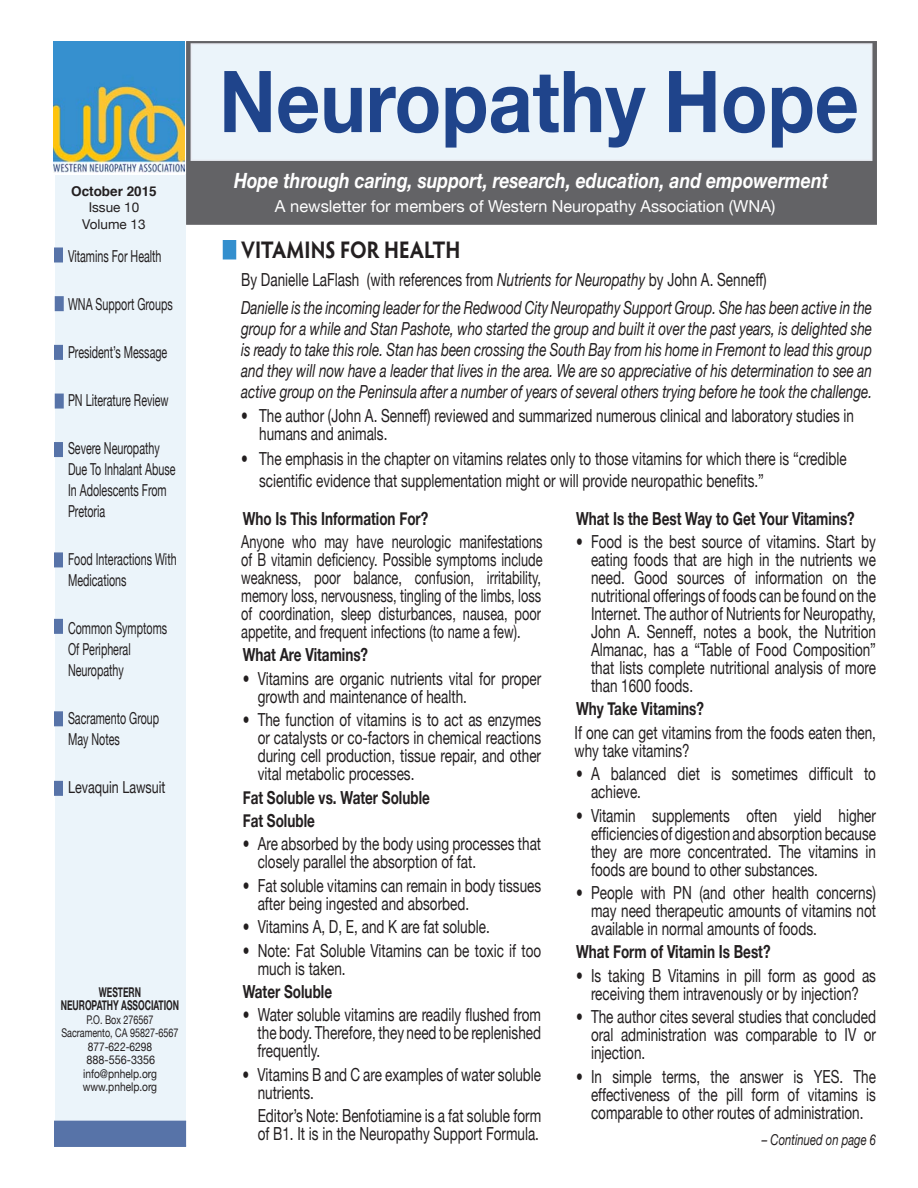
<style>
.page{position:relative;width:918px;height:1188px;background:#fff}
.page>*{position:absolute;margin:0;border:0;box-sizing:border-box;transform-origin:0 0}
.t1{font:700 85.5px "Helvetica Neue";color:#1f448b;scale:.9 1}
.t2{font:700 24px "Hypatia Sans Pro";color:#231f20;scale:.85 1}
.t3{font:italic 700 21px "Helvetica Neue";color:#fff;scale:.84 1}
.t4{font:18px/18px "Helvetica Neue";color:#231f20;scale:.75 1}
.t5{font:italic 18px/21px "Helvetica Neue";color:#231f20;scale:.75 1}
.t6{font:18px/18px "Helvetica Neue";color:#231f20;text-align:justify;scale:.71 1}
.t7{font:700 18px/23.4px "Helvetica Neue";color:#231f20;scale:.75 1}
.t8{font:16.5px/21px "Helvetica Neue";color:#231f20;scale:.65 1}
.t9{font:16.5px "Helvetica Neue";color:#fff}
.t10{font:16.5px "Helvetica Neue";color:#231f20;scale:.76 1}
.t11{font:italic 15px "Helvetica Neue";color:#231f20;scale:.75 1}
.t12{font:700 13.5px/13.5px "Helvetica Neue";color:#231f20;text-align:center;scale:.63 1}
.t13{font:13.5px/16.5px "Helvetica Neue";color:#231f20;text-align:center}
.t14{font:700 13.5px "Helvetica";color:#231f20}
.t15{font:12px/13.5px "Helvetica Neue";color:#231f20;text-align:center;scale:.75 1}
.s1{font-style:normal}
</style>
<div class="page">
<div style="left:55px;top:174px;width:130px;height:971px;background:#ebf4fa"></div>
<div style="left:186px;top:41px;width:691px;height:184px;background:#636366;border:2px solid #636366"></div>
<div style="left:191px;top:43px;width:681px;height:118px;background:#ebf4fa;border:2px solid #e9ecf3"></div>
<div style="left:54px;top:247px;width:9px;height:15px;background:#5773a8"></div>
<div style="left:55px;top:296px;width:9px;height:15px;background:#5773a8;border:2px solid #5773a8"></div>
<div style="left:54px;top:1121px;width:133px;height:26px;background:#5773a8"></div>
<div style="left:54px;top:711px;width:9px;height:15px;background:#5773a8"></div>
<div style="left:54px;top:345px;width:9px;height:15px;background:#5773a8"></div>
<div style="left:54px;top:781px;width:9px;height:15px;background:#5773a8"></div>
<div style="left:54px;top:619px;width:9px;height:15px;background:#5773a8"></div>
<div style="left:55px;top:394px;width:9px;height:15px;background:#5773a8;border:2px solid #5773a8"></div>
<div style="left:223px;top:240px;width:13px;height:20px;background:#338fce"></div>
<div style="left:54px;top:552px;width:9px;height:15px;background:#5773a8"></div>
<div style="left:54px;top:442px;width:9px;height:15px;background:#5773a8"></div>
<img style="left:53px;top:41px;width:132px;height:132px">
<p class="t14" style="left:71px;top:180px;width:87px">October 2015</p>
<p class="t13" style="left:82px;top:199px;width:65px">Issue 10<br>Volume 13</p>
<p class="t8" style="left:68px;top:245px;width:145px">Vitamins For Health</p>
<p class="t8" style="left:68px;top:293px;width:163px">WNA Support Groups</p>
<p class="t8" style="left:68px;top:341px;width:154px">President’s Message</p>
<p class="t8" style="left:68px;top:389px;width:156px">PN Literature Review</p>
<p class="t8" style="left:68px;top:437px;width:167px">Severe Neuropathy<br>Due To Inhalant Abuse<br>In Adolescents From<br>Pretoria</p>
<p class="t8" style="left:68px;top:548px;width:169px">Food Interactions With<br>Medications</p>
<p class="t8" style="left:68px;top:617px;width:154px">Common Symptoms<br>Of Peripheral<br>Neuropathy</p>
<p class="t8" style="left:68px;top:707px;width:142px">Sacramento Group<br>May Notes</p>
<p class="t10" style="left:68px;top:777px;width:130px">Levaquin Lawsuit</p>
<p class="t12" style="left:61px;top:985px;width:190px">WESTERN<br>NEUROPATHY ASSOCIATION</p>
<p class="t15" style="left:61px;top:1012px;width:158px">P.O. Box 276567<br>Sacramento, CA 95827-6567<br>877-622-6298<br>888-556-3356 info@pnhelp.org www.pnhelp.org</p>
<h1 class="t1" style="left:219px;top:49px;width:713px">Neuropathy Hope</h1>
<p class="t3" style="left:234px;top:168px;width:709px">Hope through caring, support, research, education, and empowerment</p>
<p class="t9" style="left:275px;top:196px;width:502px">A newsletter for members of Western Neuropathy Association (WNA)</p>
<h2 class="t2" style="left:241px;top:232px;width:259px">VITAMINS FOR HEALTH</h2>
<p class="t5" style="left:241px;top:265px;width:843px;line-height:27.8px"><span class="s1">By Danielle LaFlash (with references from</span> Nutrients for Neuropathy <span class="s1">by John A. Senneff)<br></span>Danielle is the incoming leader for the Redwood City Neuropathy Support Group. She has been active in the</p>
<p class="t5" style="left:241px;top:318px;width:843px;text-align:justify">group for a while and Stan Pashote, who started the group and built it over the past years, is delighted she is ready to take this role. Stan has been crossing the South Bay from his home in Fremont to lead this group and they will now have a leader that lives in the area. We are so appreciative of his determination to see an active group on the Peninsula after a number of years of several others trying before he took the challenge.</p>
<p class="t4" style="left:259px;top:407px;width:795px;text-indent:-18px">• The author (John A. Senneff) reviewed and summarized numerous clinical and laboratory studies in humans and animals.</p>
<p class="t4" style="left:259px;top:448px;width:785px;line-height:21.6px;text-indent:-18px">• The emphasis in the chapter on vitamins relates only to those vitamins for which there is “credible scientific evidence that supplementation might or will provide neuropathic benefits.”</p>
<p class="t7" style="left:243px;top:506px;width:249px">Who Is This Information For?</p>
<p class="t6" style="left:241px;top:532px;width:426px">Anyone who may have neurologic manifestations of B vitamin deficiency. Possible symptoms include weakness, poor balance, confusion, irritability, memory loss, nervousness, tingling of the limbs, loss of coordination, sleep disturbances, nausea, poor appetite, and frequent infections (to name a few).</p>
<p class="t7" style="left:243px;top:643px;width:169px">What Are Vitamins?</p>
<p class="t4" style="left:258px;top:669px;width:380px;text-indent:-15px">• Vitamins are organic nutrients vital for proper growth and maintenance of health.</p>
<p class="t4" style="left:258px;top:711px;width:380px;text-align:justify;text-indent:-15px">• The function of vitamins is to act as enzymes or catalysts or co-factors in chemical reactions during cell production, tissue repair, and other vital metabolic processes.</p>
<p class="t7" style="left:243px;top:785px;width:251px">Fat Soluble vs. Water Soluble<br>Fat Soluble</p>
<p class="t4" style="left:258px;top:835px;width:380px;text-indent:-15px">• Are absorbed by the body using processes that closely parallel the absorption of fat.</p>
<p class="t4" style="left:258px;top:876px;width:379px;text-indent:-15px">• Fat soluble vitamins can remain in body tissues after being ingested and absorbed.</p>
<p class="t4" style="left:243px;top:918px;width:331px">• Vitamins A, D, E, and K are fat soluble.</p>
<p class="t4" style="left:258px;top:941px;width:379px;text-indent:-15px">• Note: Fat Soluble Vitamins can be toxic if too much is taken.</p>
<p class="t7" style="left:243px;top:979px;width:121px">Water Soluble</p>
<p class="t4" style="left:258px;top:1006px;width:379px;text-align:justify;text-indent:-15px">• Water soluble vitamins are readily flushed from the body. Therefore, they need to be replenished frequently.</p>
<p class="t4" style="left:258px;top:1065px;width:379px;text-indent:-15px">• Vitamins B and C are examples of water soluble nutrients.</p>
<p class="t4" style="left:258px;top:1107px;width:380px">Editor’s Note: Benfotiamine is a fat soluble form of B1. It is in the Neuropathy Support Formula.</p>
<p class="t7" style="left:576px;top:506px;width:373px">What Is the Best Way to Get Your Vitamins?</p>
<p class="t4" style="left:591px;top:532px;width:382px;text-align:justify;text-indent:-15px">• Food is the best source of vitamins. Start by eating foods that are high in the nutrients we need. Good sources of information on the nutritional offerings of foods can be found on the Internet. The author of Nutrients for Neuropathy, John A. Senneff, notes a book, the Nutrition Almanac, has a “Table of Food Composition” that lists complete nutritional analysis of more than 1600 foods.</p>
<p class="t7" style="left:576px;top:697px;width:172px">Why Take Vitamins?</p>
<p class="t4" style="left:575px;top:723px;width:404px">If one can get vitamins from the foods eaten then, why take vitamins?</p>
<p class="t4" style="left:591px;top:765px;width:381px;text-indent:-15px">• A balanced diet is sometimes difficult to achieve.</p>
<p class="t4" style="left:591px;top:806px;width:382px;text-align:justify;text-indent:-15px">• Vitamin supplements often yield higher efficiencies of digestion and absorption because they are more concentrated. The vitamins in foods are bound to other substances.</p>
<p class="t4" style="left:591px;top:883px;width:382px;text-align:justify;text-indent:-15px">• People with PN (and other health concerns) may need therapeutic amounts of vitamins not available in normal amounts of foods.</p>
<p class="t7" style="left:576px;top:940px;width:261px">What Form of Vitamin Is Best?</p>
<p class="t4" style="left:576px;top:966px;width:401px;text-align:center">• Is taking B Vitamins in pill form as good as receiving them intravenously or by injection?</p>
<p class="t4" style="left:591px;top:1008px;width:381px;text-align:justify;text-indent:-15px">• The author cites several studies that concluded oral administration was comparable to IV or injection.</p>
<p class="t4" style="left:591px;top:1067px;width:381px;text-align:justify;text-indent:-15px">• In simple terms, the answer is YES. The effectiveness of the pill form of vitamins is comparable to other routes of administration.</p>
<p class="t11" style="left:762px;top:1130px;width:154px">– Continued on page 6</p>
</div>
